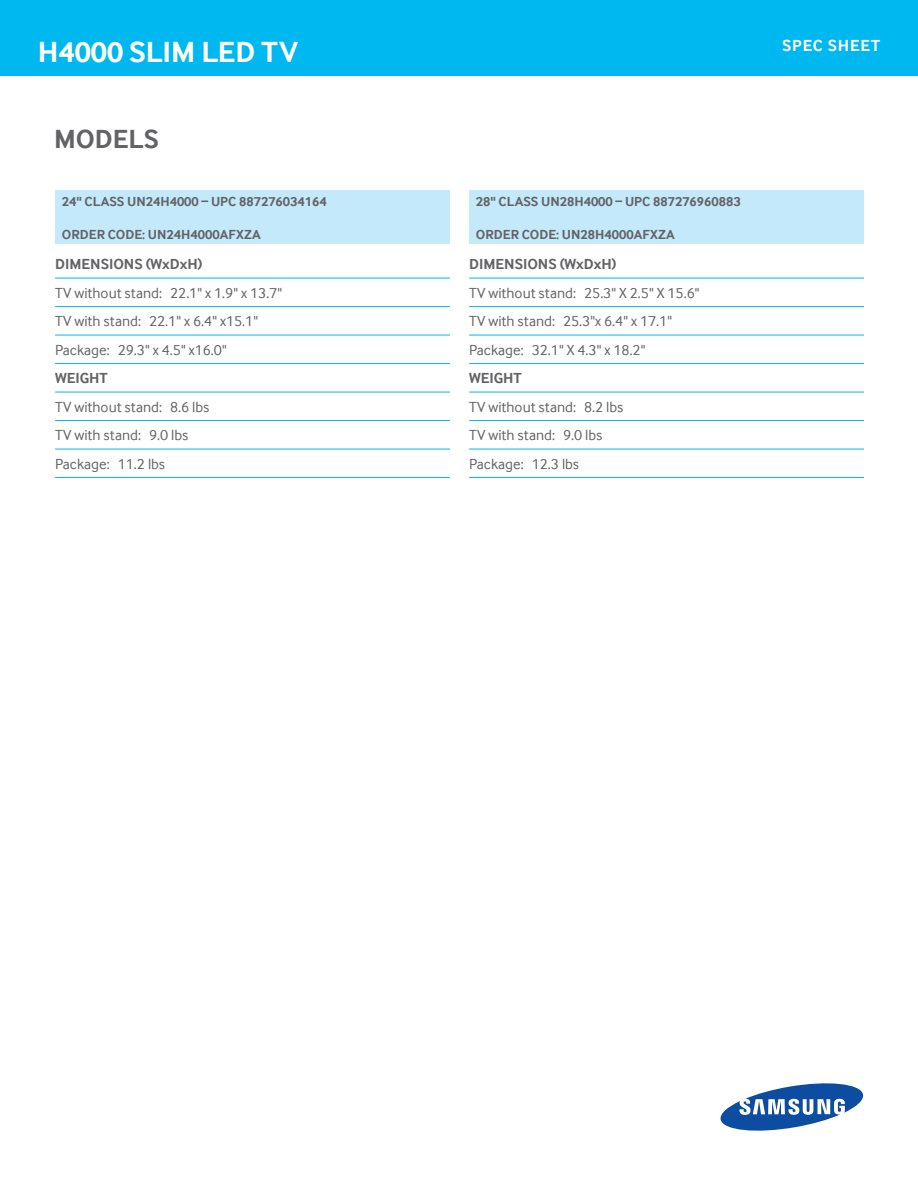
<style>
.page{position:relative;width:918px;height:1188px;background:#fff}
.page>*{position:absolute;margin:0;border:0;box-sizing:border-box;transform-origin:0 0}
.t1{font:700 30px "Samsung Inter Face";color:#fff}
.t2{font:700 27px "Samsung Inter Face";color:#636366}
.t3{font:700 16.5px "Samsung Inter Face";letter-spacing:.05em;color:#fff}
.t4{font:15px/28.5px "Samsung Inter Face";color:#636366}
.t5{font:700 15px "Samsung Inter Face";color:#636366}
.t6{font:700 13.5px "Samsung Inter Face";color:#636366}
</style>
<div class="page">
<svg style="left:720px;top:1083px;width:144px;height:48px"></svg>
<div style="left:0;top:0;width:918px;height:76px;background:#00b8f0"></div>
<hr style="left:55px;top:278px;width:395px;height:1px;background:#00b8f0">
<hr style="left:55px;top:306px;width:395px;height:1px;background:#00b8f0">
<hr style="left:55px;top:335px;width:395px;height:1px;background:#00b8f0">
<hr style="left:55px;top:363px;width:395px;height:1px;background:#00b8f0">
<hr style="left:55px;top:392px;width:395px;height:1px;background:#00b8f0">
<hr style="left:55px;top:420px;width:395px;height:1px;background:#00b8f0">
<hr style="left:55px;top:449px;width:395px;height:1px;background:#00b8f0">
<hr style="left:55px;top:477px;width:395px;height:1px;background:#00b8f0">
<hr style="left:469px;top:278px;width:395px;height:1px;background:#00b8f0">
<hr style="left:469px;top:306px;width:395px;height:1px;background:#00b8f0">
<hr style="left:469px;top:335px;width:395px;height:1px;background:#00b8f0">
<hr style="left:469px;top:363px;width:395px;height:1px;background:#00b8f0">
<hr style="left:469px;top:392px;width:395px;height:1px;background:#00b8f0">
<hr style="left:469px;top:420px;width:395px;height:1px;background:#00b8f0">
<hr style="left:469px;top:449px;width:395px;height:1px;background:#00b8f0">
<hr style="left:469px;top:477px;width:395px;height:1px;background:#00b8f0">
<div style="left:55px;top:190px;width:395px;height:54px;background:#c4e9fa"></div>
<div style="left:469px;top:190px;width:395px;height:54px;background:#c4e9fa"></div>
<h1 class="t1" style="left:38px;top:34px;width:262px">H4000 SLIM LED TV</h1>
<p class="t3" style="left:782px;top:36px;width:100px">SPEC SHEET</p>
<h2 class="t2" style="left:54px;top:123px;width:106px">MODELS</h2>
<p class="t6" style="left:62px;top:194px;width:266px">24" CLASS UN24H4000 – UPC 887276034164</p>
<p class="t6" style="left:62px;top:226px;width:19px">ORDER</p>
<p class="t6" style="left:108px;top:226px;width:10px">CODE</p>
<p class="t6" style="left:142px;top:226px;width:120px">: UN24H4000AFXZA</p>
<p class="t5" style="left:55px;top:255px;width:149px">DIMENSIONS (WXDXH)</p>
<p class="t4" style="left:55px;top:278px;width:229px">TV without stand: 22.1" x 1.9" x 13.7"<br>TV with stand: 22.1" x 6.4" x15.1"<br>Package: 29.3" x 4.5" x16.0"</p>
<p class="t5" style="left:55px;top:369px;width:54px">WEIGHT</p>
<p class="t4" style="left:55px;top:392px;width:156px">TV without stand: 8.6 lbs<br>TV with stand: 9.0 lbs<br>Package: 11.2 lbs</p>
<p class="t6" style="left:476px;top:194px;width:266px">28" CLASS UN28H4000 – UPC 887276960883</p>
<p class="t6" style="left:476px;top:226px;width:19px">ORDER</p>
<p class="t6" style="left:522px;top:226px;width:10px">CODE</p>
<p class="t6" style="left:556px;top:226px;width:120px">: UN28H4000AFXZA</p>
<p class="t5" style="left:469px;top:255px;width:149px">DIMENSIONS (WXDXH)</p>
<p class="t4" style="left:469px;top:278px;width:232px">TV without stand: 25.3" X 2.5" X 15.6"<br>TV with stand: 25.3"x 6.4" x 17.1"<br>Package: 32.1" X 4.3" x 18.2"</p>
<p class="t5" style="left:469px;top:369px;width:54px">WEIGHT</p>
<p class="t4" style="left:469px;top:392px;width:156px">TV without stand: 8.2 lbs<br>TV with stand: 9.0 lbs<br>Package: 12.3 lbs</p>
</div>
